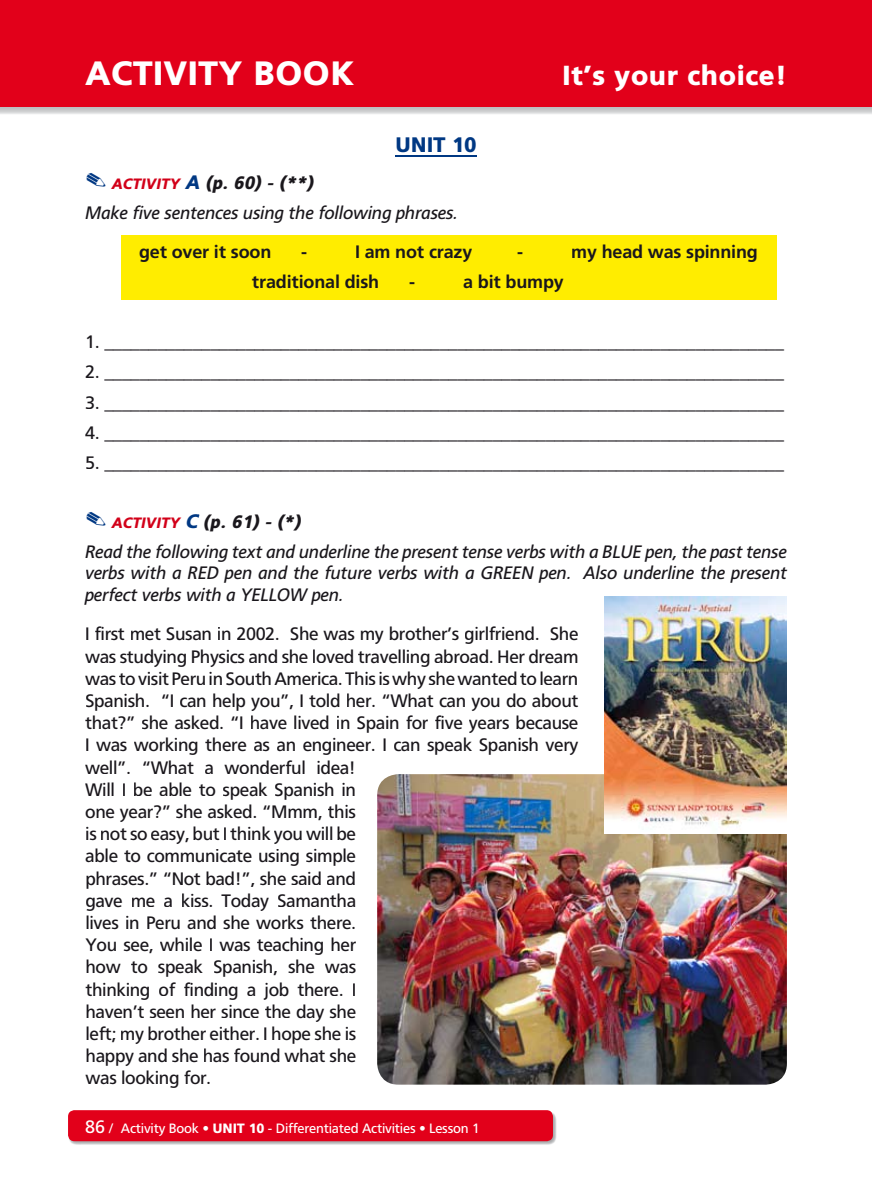
<style>
.page{position:relative;width:872px;height:1191px;background:#fff}
.page>*{position:absolute;margin:0;border:0;box-sizing:border-box;transform-origin:0 0}
.t1{font:900 33.75px "PF Catalog";color:#fff}
.t2{font:900 27.6px "PF Catalog";color:#fff}
.t3{font:900 21px "PF Catalog";letter-spacing:-.01em;color:#003883}
.t4{font:18px/22.2px "PF Catalog";letter-spacing:-.02em;color:#1a171c}
.t5{font:italic 18px/30.2px "PF Catalog";letter-spacing:-.01em;color:#1a171c}
.t6{font:700 18px "PF Catalog";letter-spacing:-.01em;color:#1a171c}
.t7{font:13.5px "PF Catalog";letter-spacing:-.015em;color:#fff}
.s1{font-family:"Monotype Sorts";font-style:normal;font-size:24px;color:#003883}
.s2{font-weight:900;font-size:15px;color:#d20019}
.s3{font-weight:900;font-size:19.5px;color:#003883}
.s4{font-weight:900}
.s5{font-size:18px}
</style>
<div class="page">
<div style="left:121px;top:235px;width:655px;height:65px;background:#ffed00"></div>
<img style="left:0;top:106px;width:872px;height:8px">
<div style="left:0;top:0;width:872px;height:106px;background:#e2001a"></div>
<img style="left:68px;top:1110px;width:489px;height:35px">
<div style="left:68px;top:1110px;width:485px;height:31px;background:#e2001a;border-radius:6px"></div>
<hr style="left:395px;top:155px;width:82px;height:2px;background:#003883">
<img style="left:377px;top:774px;width:410px;height:310px;border-radius:21px">
<img style="left:604px;top:596px;width:183px;height:237px">
<h1 class="t1" style="left:85px;top:53px;width:270px">aCTIVITY BOOK</h1>
<h2 class="t2" style="left:562px;top:59px;width:226px">It’s your choice!</h2>
<p class="t3" style="left:395px;top:132px;width:83px">UNIT 10</p>
<p class="t5" style="left:85px;top:168px;width:374px"><span class="s1">.</span> <span class="s2">ACTIVITY</span> <span class="s3">A</span> <span class="s4">(p. 60) - (**)<br></span>Make five sentences using the following phrases.</p>
<p class="t6" style="left:139px;top:241px;width:134px">get over it soon</p>
<p class="t6" style="left:301px;top:241px;width:7px">-</p>
<p class="t6" style="left:355px;top:241px;width:119px">I am not crazy</p>
<p class="t6" style="left:517px;top:241px;width:7px">-</p>
<p class="t6" style="left:571px;top:241px;width:188px">my head was spinning</p>
<p class="t6" style="left:252px;top:271px;width:129px">traditional dish</p>
<p class="t6" style="left:409px;top:271px;width:7px">-</p>
<p class="t6" style="left:463px;top:271px;width:102px">a bit bumpy</p>
<p class="t4" style="left:85px;top:331px;width:700px">1. _____________________________________________________________________________</p>
<p class="t4" style="left:85px;top:361px;width:700px">2. _____________________________________________________________________________</p>
<p class="t4" style="left:85px;top:391px;width:700px">3. _____________________________________________________________________________</p>
<p class="t4" style="left:85px;top:421px;width:700px">4. _____________________________________________________________________________</p>
<p class="t4" style="left:85px;top:451px;width:700px">5. _____________________________________________________________________________</p>
<p class="t5" style="left:85px;top:506px;width:703px"><span class="s1">.</span> <span class="s2">ACTIVITY</span> <span class="s3">C</span> <span class="s4">(p. 61) - (*)<br></span>Read the following text and underline the present tense verbs with a BLUE pen, the past tense</p>
<p class="t5" style="left:85px;top:562px;width:703px;line-height:21.6px">verbs with a RED pen and the future verbs with a GREEN pen. Also underline the present perfect verbs with a YELLOW pen.</p>
<p class="t4" style="left:85px;top:623px;width:495px">I first met Susan in 2002. She was my brother’s girlfriend. She was studying Physics and she loved travelling abroad. Her dream was tovisitPeruinSouthAmerica.This iswhy shewantedtolearn Spanish. “I can help you”, I told her. “What can you do about that?” she asked. “I have lived in Spain for five years because I was working there as an engineer. I can speak Spanish very well”. “What a wonderful idea!<br>Will I be able to speak Spanish in<br>one year?” she asked. “Mmm, this<br>is not so easy, but I think you will be<br>able to communicate using simple<br>phrases.” “Not bad!”, she said and<br>gave me a kiss. Today Samantha<br>lives in Peru and she works there.<br>You see, while I was teaching her<br>how to speak Spanish, she was<br>thinking of finding a job there. I<br>haven’t seen her since the day she<br>left; my brother either. I hope she is<br>happy and she has found what she<br>was looking for.</p>
<p class="t7" style="left:85px;top:1120px;width:396px"><span class="s5">86</span> / Activity Book • <span class="s4">UNIT 10</span> - Differentiated Activities • Lesson 1</p>
</div>
